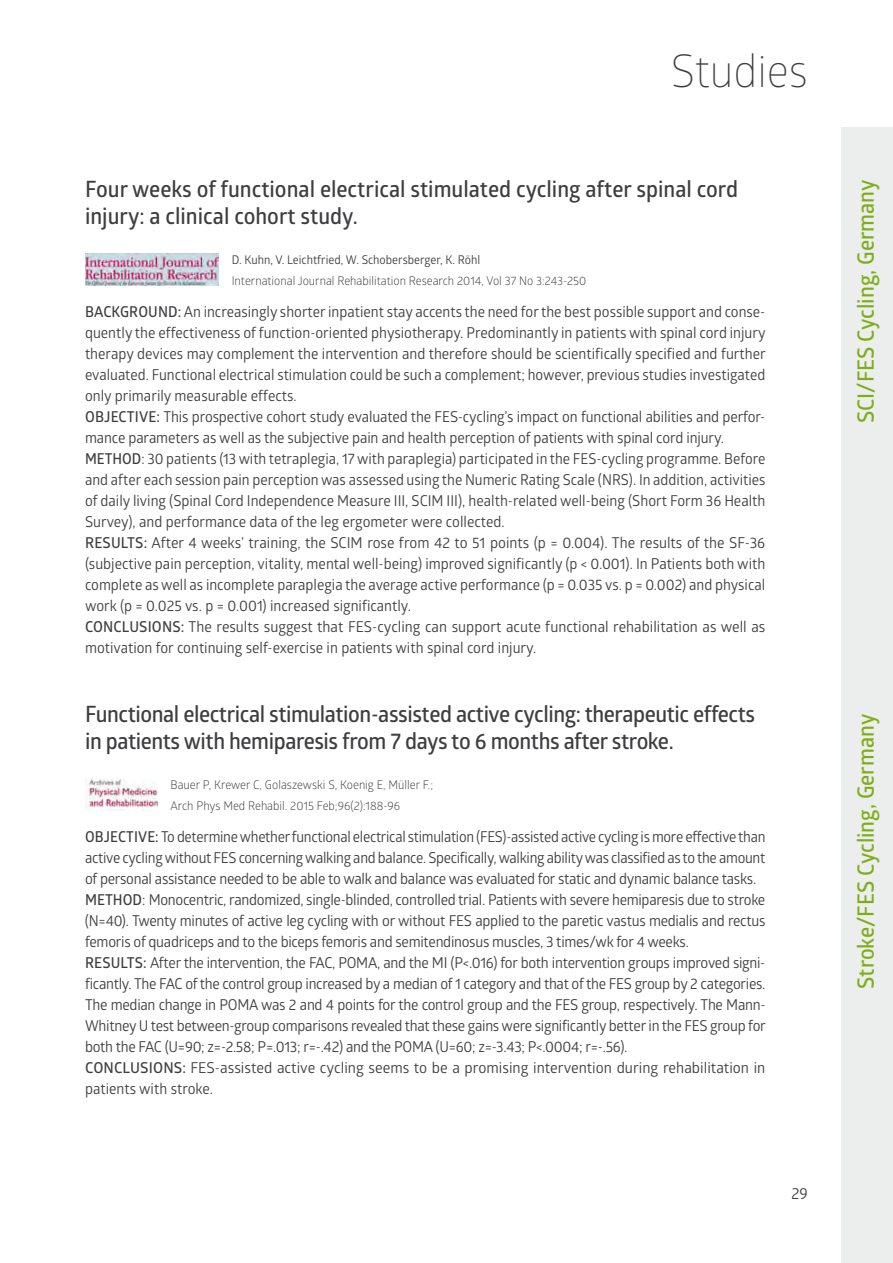
<style>
.page{position:relative;width:893px;height:1263px;background:#fff}
.page>*{position:absolute;margin:0;border:0;box-sizing:border-box;transform-origin:0 0}
.t1{font:300 45px "Glober";color:#3e3d40;scale:.96 1}
.t2{font:600 22.5px/27px "Glober";letter-spacing:-.02em;color:#3e3d40;scale:.96 1}
.t3{font:600 22.5px/27px "Glober";color:#3e3d40;scale:.96 1}
.t4{font:600 22.5px "Glober";color:#7fad17;scale:.96 1}
.t5{font:15.75px "Glober";color:#3e3d40;scale:.96 1}
.t6{font:15px/21px "Glober";letter-spacing:-.01em;color:#3e3d40;text-align:justify;scale:.96 1}
.t7{font:15px/21px "Glober";letter-spacing:-.01em;color:#3e3d40;scale:.94 1}
.t8{font:15px/21px "Glober";letter-spacing:-.01em;color:#3e3d40}
.t9{font:600 15px "Glober";letter-spacing:.01em;color:#3e3d40}
.t10{font:600 15px "Glober";letter-spacing:.01em;color:#3e3d40;scale:.96 1}
.t11{font:600 15px "Glober";letter-spacing:.01em;color:#3e3d40;scale:.94 1}
.t12{font:12px/21px "Glober";color:#3e3d40;scale:.96 1}
.t13{font:12px "Glober";color:#3e3d40;scale:.96 1}
.s1{font-weight:600}
</style>
<div class="page">
<div style="left:842px;top:128px;width:51px;height:1135px;background:#eceded"></div>
<img style="left:85px;top:254px;width:134px;height:31px">
<img style="left:85px;top:778px;width:73px;height:32px">
<h1 class="t1" style="left:671px;top:40px;width:144px">Studies</h1>
<h2 class="t3" style="left:85px;top:175px;width:682px">Four weeks of functional electrical stimulated cycling after spinal cord injury: a clinical cohort study.</h2>
<p class="t13" style="left:232px;top:251px;width:260px">D. Kuhn, V. Leichtfried, W. Schobersberger, K. Röhl</p>
<p class="t12" style="left:232px;top:270px;width:371px">International Journal Rehabilitation Research 2014, Vol 37 No 3:243-250</p>
<p class="t10" style="left:85px;top:301px;width:41px">Bac kground</p>
<p class="t6" style="left:85px;top:300px;width:711px;text-indent:93px"><span class="s1">:</span> An increasingly shorter inpatient stay accents the need for the best possible support and conse&shy;quently the effectiveness of function-oriented physiotherapy. Predominantly in patients with spinal cord injury therapy devices may complement the intervention and therefore should be scientifically specified and further evaluated. Functional electrical stimulation could be such a complement; however, previous studies investigated only primarily measurable effects.</p>
<p class="t10" style="left:85px;top:406px;width:35px">Objecti</p>
<p class="t6" style="left:85px;top:405px;width:710px;text-align:left;text-indent:54px"><span class="s1">ve:</span> This prospective cohort study evaluated the FES-cycling’s impact on functional abilities and perfor&shy;mance parameters as well as the subjective pain and health perception of patients with spinal cord injury.<br><span class="s1">METHOD</span>: 30 patients (13 with tetraplegia, 17 with paraplegia) participated in the FES-cycling programme. Before and after each session pain perception was assessed using the Numeric Rating Scale (NRS). In addition, activities of daily living (Spinal Cord Independence Measure III, SCIM III), health-related well-being (Short Form 36 Health Survey), and performance data of the leg ergometer were collected.</p>
<p class="t9" style="left:85px;top:532px;width:19px">Results</p>
<p class="t8" style="left:85px;top:531px;width:682px;text-align:justify;text-indent:59px"><span class="s1">:</span> After 4 weeks’ training, the SCIM rose from 42 to 51 points (p = 0.004). The results of the SF-36 (subjective pain perception, vitality, mental well-being) improved significantly (p &lt; 0.001). In Patients both with complete as well as incomplete paraplegia the average active performance (p = 0.035 vs. p = 0.002) and physical work (p = 0.025 vs. p = 0.001) increased significantly.</p>
<p class="t9" style="left:85px;top:616px;width:13px">Conclusions</p>
<p class="t8" style="left:85px;top:615px;width:682px;text-indent:96px"><span class="s1">:</span> The results suggest that FES-cycling can support acute functional rehabilitation as well as motivation for continuing self-exercise in patients with spinal cord injury.</p>
<h2 class="t2" style="left:85px;top:700px;width:700px">Functional electrical stimulation-assisted active cycling: therapeutic effects in patients with hemiparesis from 7 days to 6 months after stroke.</h2>
<p class="t12" style="left:171px;top:774px;width:275px">Bauer P, Krewer C, Golaszewski S, Koenig E, Müller F.;<br>Arch Phys Med Rehabil. 2015 Feb;96(2):188-96</p>
<p class="t7" style="left:85px;top:825px;width:725px;text-indent:53px"><span class="s1">ve:</span> To determine whether functional electrical stimulation (FES)-assisted active cycling is more effective than active cycling without FES concerning walking and balance. Specifically, walking ability was classified as to the amount of personal assistance needed to be able to walk and balance was evaluated for static and dynamic balance tasks.<br><span class="s1">METHOD</span>: Monocentric, randomized, single-blinded, controlled trial. Patients with severe hemiparesis due to stroke (N=40). Twenty minutes of active leg cycling with or without FES applied to the paretic vastus medialis and rectus femoris of quadriceps and to the biceps femoris and semitendinosus muscles, 3 times/wk for 4 weeks.</p>
<p class="t10" style="left:85px;top:952px;width:19px">Results</p>
<p class="t11" style="left:85px;top:826px;width:35px">Objecti</p>
<p class="t6" style="left:85px;top:951px;width:711px;text-indent:58px"><span class="s1">:</span> After the intervention, the FAC, POMA, and the MI (P&lt;.016) for both intervention groups improved signi&shy;ficantly. The FAC of the control group increased by a median of 1 category and that of the FES group by 2 categories.<br>The median change in POMA was 2 and 4 points for the control group and the FES group, respectively. The Mann-Whitney U test between-group comparisons revealed that these gains were significantly better in the FES group for both the FAC (U=90; z=-2.58; P=.013; r=-.42) and the POMA (U=60; z=-3.43; P&lt;.0004; r=-.56).</p>
<p class="t9" style="left:85px;top:1057px;width:13px">Conclusions</p>
<p class="t8" style="left:85px;top:1056px;width:682px;text-indent:97px"><span class="s1">:</span> FES-assisted active cycling seems to be a promising intervention during rehabilitation in patients with stroke.</p>
<p class="t5" style="left:792px;top:1182px;width:19px">29</p>
<h2 class="t4" style="left:850px;top:423px;width:255px;rotate:-90deg">SCI/FES Cycling, Germany</h2>
<h2 class="t4" style="left:850px;top:989px;width:288px;rotate:-90deg">Stroke/FES Cycling, Germany</h2>
</div>
